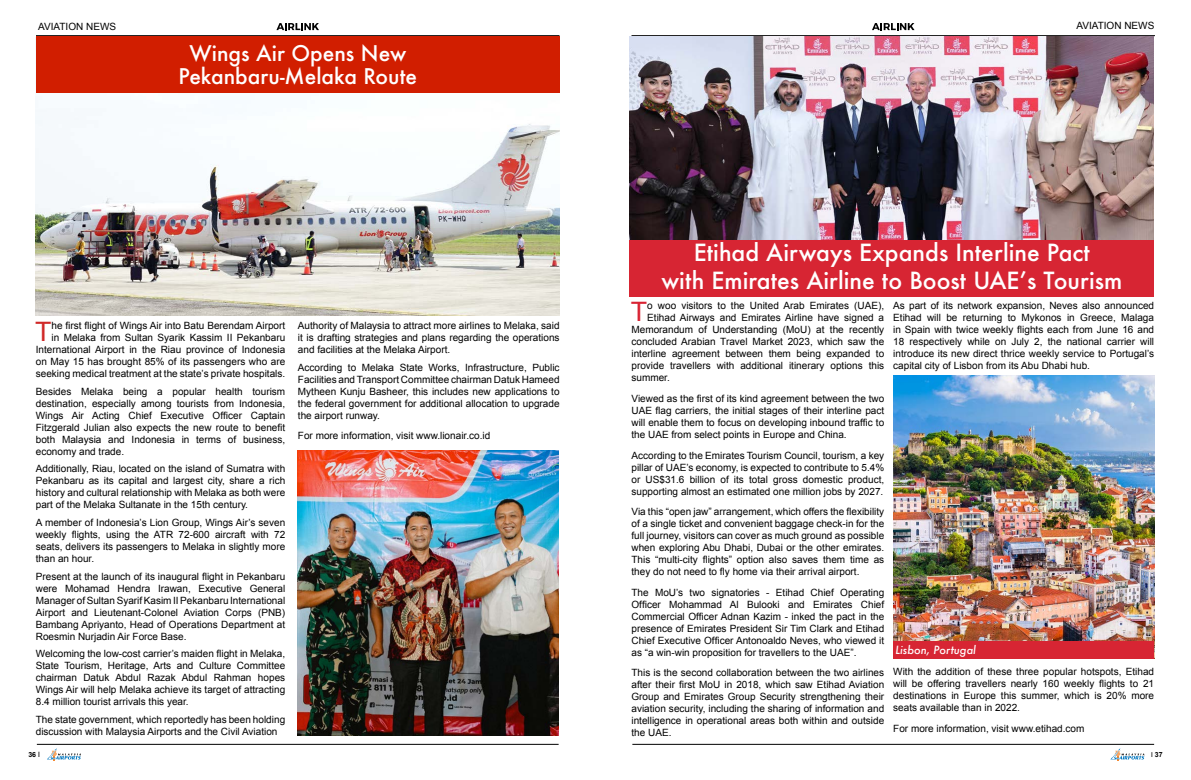
<style>
.page{position:relative;width:1191px;height:780px;background:#fff}
.page>*{position:absolute;margin:0;border:0;box-sizing:border-box;transform-origin:0 0}
.t1{font:26.8px "Arial";color:#d92333}
.t2{font:26.8px "Arial";color:#d02827}
.t3{font:500 23px/27.6px "Futura";color:#fff;text-align:center}
.t4{font:500 21px/23px "Futura";color:#fff;text-align:center}
.t5{font:italic 500 11px "Futura";color:#fff}
.t6{font:10px/12px "Arial";color:#000;text-align:justify}
.t7{font:700 7px "Arial";color:#000}
.s1{font-family:"Futura BT";font-weight:500}
.s2{font-family:"Futura BT";font-weight:500;font-size:6.5px}
</style>
<div class="page">
<svg style="left:47px;top:748px;width:34px;height:12px"></svg>
<svg style="left:1110px;top:748px;width:34px;height:12px"></svg>
<hr style="left:632px;top:744px;width:522px;height:1px;background:#000">
<hr style="left:37px;top:744px;width:521px;height:1px;background:#000">
<svg style="left:872px;top:23px;width:42px;height:7px"></svg>
<hr style="left:631px;top:35px;width:524px;height:1px;background:#000">
<svg style="left:276px;top:23px;width:43px;height:7px"></svg>
<hr style="left:36px;top:35px;width:523px;height:1px;background:#000">
<img style="left:893px;top:375px;width:261px;height:266px">
<img style="left:630px;top:36px;width:523px;height:204px">
<div style="left:630px;top:240px;width:524px;height:56px;background:#d72533"></div>
<div style="left:893px;top:641px;width:261px;height:18px;background:#d72533"></div>
<img style="left:36px;top:110px;width:523px;height:206px">
<div style="left:36px;top:36px;width:523px;height:57px;background:#d11e00"></div>
<img style="left:298px;top:450px;width:260px;height:285px">
<p class="t6" style="left:38px;top:21px;width:79px">AVIATION NEWS</p>
<p class="t6" style="left:1076px;top:20px;width:79px">AVIATION NEWS</p>
<h3 class="t4" style="left:178px;top:41px;width:240px">Wings Air Opens New<br>Pekanbaru-Melaka Route</h3>
<p class="t6" style="left:36px;top:319px;width:251px;text-align:right">he first flight of Wings Air into Batu Berendam Airport<br>in Melaka from Sultan Syarik Kassim II Pekanbaru International Airport in the Riau province of Indonesia on May 15 has brought 85% of its passengers who are seeking medical treatment at the state’s private hospitals.</p>
<p class="t6" style="left:36px;top:385px;width:251px">Besides Melaka being a popular health tourism destination, especially among tourists from Indonesia, Wings Air Acting Chief Executive Officer Captain Fitzgerald Julian also expects the new route to benefit both Malaysia and Indonesia in terms of business, economy and trade.</p>
<p class="t6" style="left:36px;top:463px;width:251px">Additionally, Riau, located on the island of Sumatra with Pekanbaru as its capital and largest city, share a rich history and cultural relationship with Melaka as both were part of the Melaka Sultanate in the 15th century.</p>
<p class="t6" style="left:36px;top:516px;width:251px">A member of Indonesia’s Lion Group, Wings Air’s seven weekly flights, using the ATR 72-600 aircraft with 72 seats, delivers its passengers to Melaka in slightly more than an hour.</p>
<p class="t6" style="left:36px;top:570px;width:251px">Present at the launch of its inaugural flight in Pekanbaru were Mohamad Hendra Irawan, Executive General Manager of Sultan Syarif Kasim II Pekanbaru International Airport and Lieutenant-Colonel Aviation Corps (PNB)<br>Bambang Apriyanto, Head of Operations Department at Roesmin Nurjadin Air Force Base.</p>
<p class="t6" style="left:36px;top:648px;width:251px">Welcoming the low-cost carrier’s maiden flight in Melaka, State Tourism, Heritage, Arts and Culture Committee chairman Datuk Abdul Razak Abdul Rahman hopes Wings Air will help Melaka achieve its target of attracting 8.4 million tourist arrivals this year.</p>
<p class="t6" style="left:36px;top:713px;width:251px">The state government, which reportedly has been holding discussion with Malaysia Airports and the Civil Aviation</p>
<h1 class="t2" style="left:35px;top:314px;width:18px">T</h1>
<p class="t6" style="left:298px;top:319px;width:263px">Authority of Malaysia to attract more airlines to Melaka, said it is drafting strategies and plans regarding the operations and facilities at the Melaka Airport.</p>
<p class="t6" style="left:298px;top:361px;width:263px">According to Melaka State Works, Infrastructure, Public Facilities and Transport Committee chairman Datuk Hameed Mytheen Kunju Basheer, this includes new applications to the federal government for additional allocation to upgrade the airport runway.</p>
<p class="t6" style="left:298px;top:429px;width:194px">For more information, visit www.lionair.co.id</p>
<h2 class="t3" style="left:661px;top:239px;width:462px">Etihad Airways Expands Interline Pact<br>with Emirates Airline to Boost UAE’s Tourism</h2>
<h1 class="t1" style="left:631px;top:294px;width:18px">T</h1>
<p class="t6" style="left:647px;top:300px;width:238px">o woo visitors to the United Arab Emirates (UAE),</p>
<p class="t6" style="left:647px;top:312px;width:238px">Etihad Airways and Emirates Airline have signed a</p>
<p class="t6" style="left:631px;top:324px;width:254px">Memorandum of Understanding (MoU) at the recently</p>
<p class="t6" style="left:631px;top:336px;width:254px">concluded Arabian Travel Market 2023, which saw the</p>
<p class="t6" style="left:631px;top:348px;width:254px">interline agreement between them being expanded to</p>
<p class="t6" style="left:631px;top:360px;width:254px">provide travellers with additional itinerary options this</p>
<p class="t6" style="left:631px;top:372px;width:40px">summer.</p>
<p class="t6" style="left:631px;top:392px;width:254px">Viewed as the first of its kind agreement between the two UAE flag carriers, the initial stages of their interline pact will enable them to focus on developing inbound traffic to the UAE from select points in Europe and China.</p>
<p class="t6" style="left:631px;top:449px;width:254px">According to the Emirates Tourism Council, tourism, a key pillar of UAE’s economy, is expected to contribute to 5.4% or US$31.6 billion of its total gross domestic product, supporting almost an estimated one million jobs by 2027.</p>
<p class="t6" style="left:631px;top:505px;width:254px">Via this “open jaw” arrangement, which offers the flexibility of a single ticket and convenient baggage check-in for the full journey, visitors can cover as much ground as possible when exploring Abu Dhabi, Dubai or the other emirates.<br>This “multi-city flights” option also saves them time as they do not need to fly home via their arrival airport.</p>
<p class="t6" style="left:631px;top:586px;width:254px">The MoU’s two signatories - Etihad Chief Operating Officer Mohammad Al Bulooki and Emirates Chief Commercial Officer Adnan Kazim - inked the pact in the presence of Emirates President Sir Tim Clark and Etihad Chief Executive Officer Antonoaldo Neves, who viewed it as “a win-win proposition for travellers to the UAE”.</p>
<p class="t6" style="left:631px;top:666px;width:254px">This is the second collaboration between the two airlines after their first MoU in 2018, which saw Etihad Aviation Group and Emirates Group Security strengthening their aviation security, including the sharing of information and intelligence in operational areas both within and outside the UAE.</p>
<p class="t6" style="left:893px;top:300px;width:262px">As part of its network expansion, Neves also announced Etihad will be returning to Mykonos in Greece, Malaga in Spain with twice weekly flights each from June 16 and 18 respectively while on July 2, the national carrier will introduce its new direct thrice weekly service to Portugal’s capital city of Lisbon from its Abu Dhabi hub.</p>
<p class="t5" style="left:895px;top:642px;width:82px">Lisbon, Portugal</p>
<p class="t6" style="left:893px;top:665px;width:262px">With the addition of these three popular hotspots, Etihad will be offering travellers nearly 160 weekly flights to 21 destinations in Europe this summer, which is 20% more seats available than in 2022.</p>
<p class="t6" style="left:893px;top:722px;width:193px">For more information, visit www.etihad.com</p>
<p class="t7" style="left:28px;top:749px;width:13px">36 <span class="s1">l</span></p>
<p class="t7" style="left:1151px;top:749px;width:13px"><span class="s2">l</span> 37</p>
</div>
